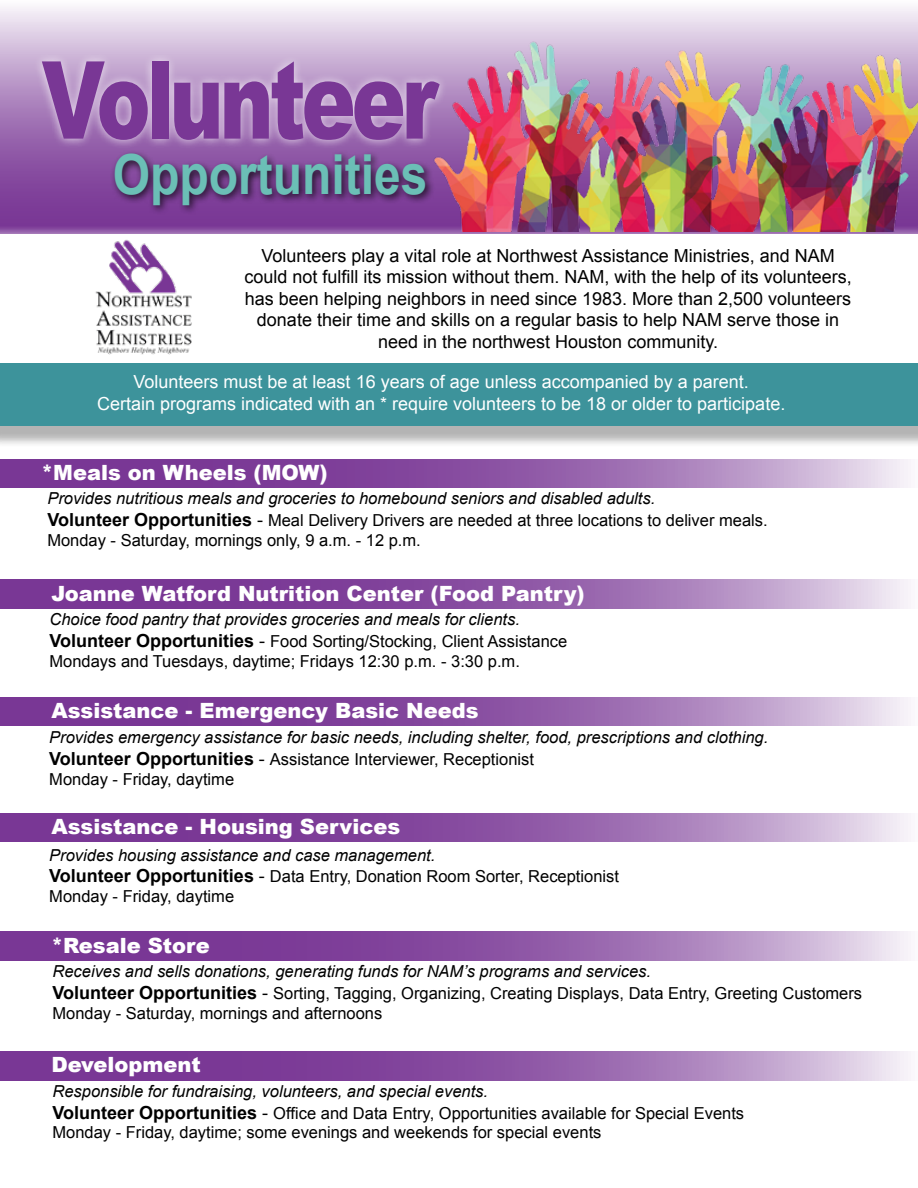
<style>
.page{position:relative;width:918px;height:1188px;background:#fff}
.page>*{position:absolute;margin:0;border:0;box-sizing:border-box;transform-origin:0 0}
.t1{font:900 107.85px "Arial";letter-spacing:-.05em;color:#793795;scale:.75 1}
.t2{font:700 55.2px "Arial";color:#6bbfb6;scale:.87 1}
.t3{font:900 21px "Arial";color:#fff}
.t4{font:18px/21.6px "Arial";color:#000;text-align:center}
.t5{font:18px/21.6px "Arial";color:#fff;text-align:center}
.t6{font:16.5px/21.6px "Arial";color:#000}
.t7{font:italic 16.5px/21.6px "Arial";color:#000}
.s1{font-weight:700;font-style:normal;font-size:18px}
.s2{font-style:normal;font-size:18px}
.s3{font-style:normal}
.s4{font-style:italic}
.s5{font-weight:700;font-size:18px}
.s6{font-size:18px}
</style>
<div class="page">
<div style="left:0;top:0;width:918px;height:235px;background:#fff;opacity:.75"></div>
<img style="left:95px;top:239px;width:97px;height:116px">
<img style="left:411px;top:40px;width:507px;height:192px">
<div style="left:33px;top:52px;width:416px;height:98px;background:#fff;opacity:.75"></div>
<div style="left:110px;top:149px;width:325px;height:66px;background:#000;opacity:.75"></div>
<div style="left:0;top:370px;width:918px;height:78px;background:#000;opacity:.3"></div>
<div style="left:0;top:363px;width:918px;height:62px;background:#3d939b"></div>
<svg style="left:0;top:459px;width:911px;height:28px;background:#9764ac"></svg>
<svg style="left:0;top:580px;width:911px;height:29px;background:#9764ac"></svg>
<svg style="left:0;top:697px;width:911px;height:29px;background:#9764ac"></svg>
<svg style="left:0;top:814px;width:911px;height:28px;background:#9763ac"></svg>
<svg style="left:0;top:932px;width:911px;height:29px;background:#9764ac"></svg>
<svg style="left:0;top:1052px;width:911px;height:29px;background:#9764ac"></svg>
<h1 class="t1" style="left:42px;top:22px;width:529px">Volunteer</h1>
<h2 class="t2" style="left:113px;top:138px;width:363px">Opportunities</h2>
<p class="t4" style="left:244px;top:245px;width:609px">Volunteers play a vital role at Northwest Assistance Ministries, and NAM could not fulfill its mission without them. NAM, with the help of its volunteers, has been helping neighbors in need since 1983. More than 2,500 volunteers donate their time and skills on a regular basis to help NAM serve those in need in the northwest Houston community.</p>
<p class="t5" style="left:97px;top:371px;width:690px">Volunteers must be at least 16 years of age unless accompanied by a parent.<br>Certain programs indicated with an * require volunteers to be 18 or older to participate.</p>
<p class="t3" style="left:42px;top:457px;width:288px">*Meals on Wheels (MOW)</p>
<p class="t7" style="left:47px;top:488px;width:722px">Provides nutritious meals and groceries to homebound seniors and disabled adults.<br><span class="s1">Volunteer Opportunities</span> <span class="s2">-</span> <span class="s3">Meal Delivery Drivers are needed at three locations to deliver meals.</span></p>
<p class="t6" style="left:47px;top:529px;width:375px">Monday - Saturday, mornings only, 9 a.m. - 12 p.m.</p>
<p class="t3" style="left:51px;top:578px;width:535px">Joanne Watford Nutrition Center (Food Pantry)</p>
<p class="t7" style="left:50px;top:609px;width:519px">Choice food pantry that provides groceries and meals for clients.<br><span class="s1">Volunteer Opportunities</span> <span class="s2">-</span> <span class="s3">Food Sorting/Stocking, Client Assistance</span></p>
<p class="t6" style="left:49px;top:650px;width:472px">Mondays and Tuesdays, daytime; Fridays 12:30 p.m. - 3:30 p.m.</p>
<p class="t3" style="left:51px;top:696px;width:429px">Assistance - Emergency Basic Needs</p>
<p class="t7" style="left:49px;top:727px;width:721px">Provides emergency assistance for basic needs, including shelter, food, prescriptions and clothing.<br><span class="s1">Volunteer Opportunities</span> <span class="s2">-</span> <span class="s3">Assistance Interviewer, Receptionist</span></p>
<p class="t6" style="left:49px;top:768px;width:186px">Monday - Friday, daytime</p>
<p class="t3" style="left:51px;top:812px;width:350px">Assistance - Housing Services</p>
<p class="t7" style="left:49px;top:844px;width:571px">Provides housing assistance and case management.<br><span class="s1">Volunteer Opportunities</span> <span class="s2">-</span> <span class="s3">Data Entry, Donation Room Sorter, Receptionist</span></p>
<p class="t6" style="left:49px;top:886px;width:186px">Monday - Friday, daytime</p>
<p class="t3" style="left:51px;top:930px;width:160px">*Resale Store</p>
<p class="t6" style="left:52px;top:961px;width:811px"><span class="s4">Receives and sells donations, generating funds for NAM’s programs and services.<br></span><span class="s5">Volunteer Opportunities</span> <span class="s6">-</span> Sorting, Tagging, Organizing, Creating Displays, Data Entry, Greeting Customers</p>
<p class="t6" style="left:52px;top:1002px;width:331px">Monday - Saturday, mornings and afternoons</p>
<p class="t3" style="left:51px;top:1050px;width:151px">Development</p>
<p class="t6" style="left:52px;top:1081px;width:693px"><span class="s4">Responsible for fundraising, volunteers, and special events.<br></span><span class="s5">Volunteer Opportunities</span> <span class="s6">-</span> Office and Data Entry, Opportunities available for Special Events</p>
<p class="t6" style="left:52px;top:1122px;width:551px">Monday - Friday, daytime; some evenings and weekends for special events</p>
</div>
